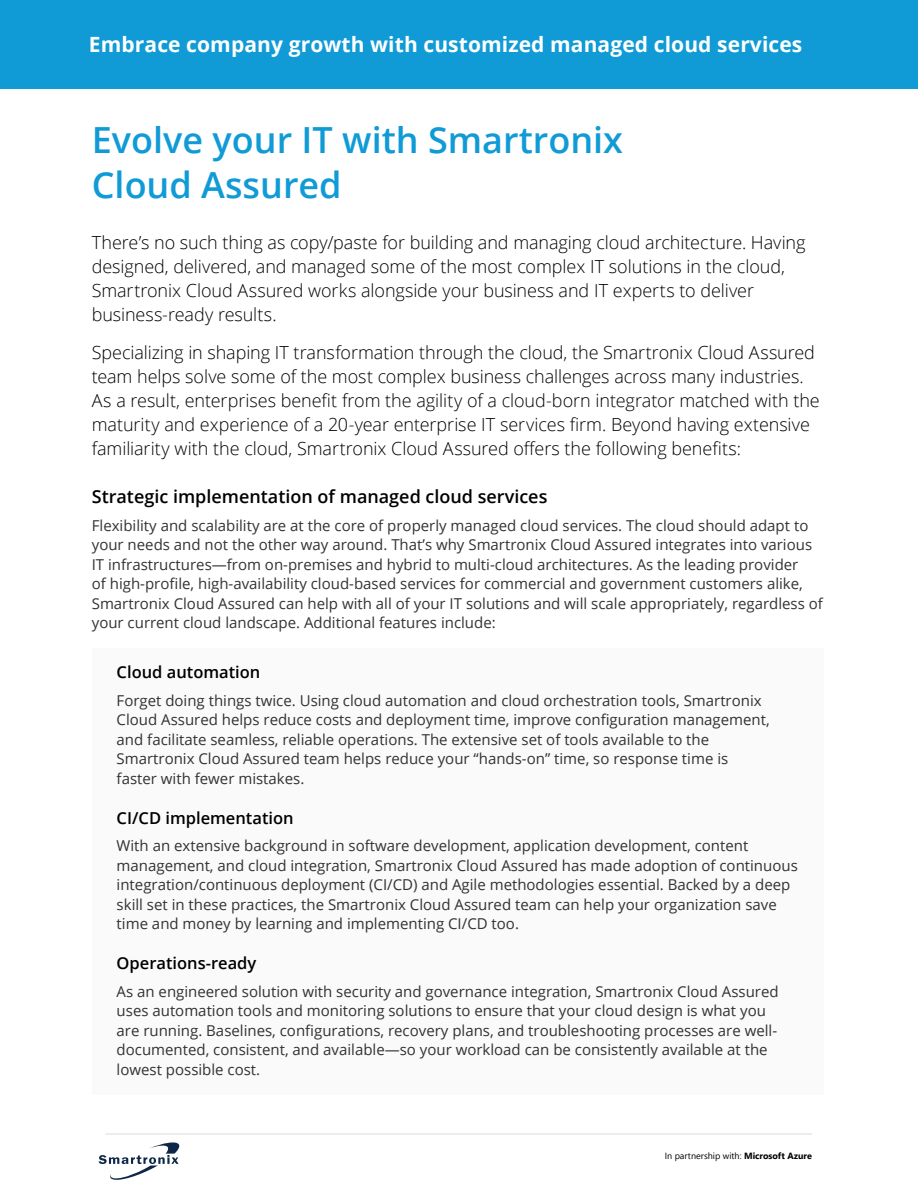
<style>
.page{position:relative;width:918px;height:1188px;background:#fff}
.page>*{position:absolute;margin:0;border:0;box-sizing:border-box;transform-origin:0 0}
.t1{font:600 36px/45px "Open Sans";color:#109bd7}
.t2{font:700 21px "Open Sans";letter-spacing:.005em;color:#fff}
.t3{font:300 18px/24px "Open Sans";letter-spacing:-.005em;color:#000}
.t4{font:600 18px "Open Sans";color:#000}
.t5{font:600 16.5px "Open Sans";color:#000}
.t6{font:15px/19.5px "Open Sans";color:#333}
.t7{font:9px "Segoe UI";color:#000}
.s1{font-weight:700}
</style>
<div class="page">
<hr style="left:105px;top:1134px;width:707px;height:1px;background:#dcdcdc">
<div style="left:0;top:0;width:918px;height:89px;background:#109bd7"></div>
<svg style="left:99px;top:1142px;width:80px;height:38px"></svg>
<div style="left:93px;top:649px;width:731px;height:446px;background:#f5f5f5"></div>
<h2 class="t2" style="left:89px;top:29px;width:715px">Embrace company growth with customized managed cloud services</h2>
<h1 class="t1" style="left:92px;top:117px;width:533px">Evolve your IT with Smartronix<br>Cloud Assured</h1>
<p class="t3" style="left:92px;top:230px;width:715px">There’s no such thing as copy/paste for building and managing cloud architecture. Having designed, delivered, and managed some of the most complex IT solutions in the cloud, Smartronix Cloud Assured works alongside your business and IT experts to deliver business-ready results.</p>
<p class="t3" style="left:92px;top:340px;width:730px">Specializing in shaping IT transformation through the cloud, the Smartronix Cloud Assured team helps solve some of the most complex business challenges across many industries.<br>As a result, enterprises benefit from the agility of a cloud-born integrator matched with the maturity and experience of a 20-year enterprise IT services firm. Beyond having extensive familiarity with the cloud, Smartronix Cloud Assured offers the following benefits:</p>
<p class="t4" style="left:92px;top:484px;width:457px">Strategic implementation of managed cloud services</p>
<p class="t6" style="left:92px;top:515px;width:733px">Flexibility and scalability are at the core of properly managed cloud services. The cloud should adapt to your needs and not the other way around. That’s why Smartronix Cloud Assured integrates into various IT infrastructures—from on-premises and hybrid to multi-cloud architectures. As the leading provider<br>of high-profile, high-availability cloud-based services for commercial and government customers alike, Smartronix Cloud Assured can help with all of your IT solutions and will scale appropriately, regardless of your current cloud landscape. Additional features include:</p>
<p class="t5" style="left:117px;top:661px;width:145px">Cloud automation</p>
<p class="t6" style="left:117px;top:690px;width:655px">Forget doing things twice. Using cloud automation and cloud orchestration tools, Smartronix Cloud Assured helps reduce costs and deployment time, improve configuration management, and facilitate seamless, reliable operations. The extensive set of tools available to the Smartronix Cloud Assured team helps reduce your “hands-on” time, so response time is faster with fewer mistakes.</p>
<p class="t5" style="left:117px;top:806px;width:179px">CI/CD implementation</p>
<p class="t6" style="left:117px;top:836px;width:683px">With an extensive background in software development, application development, content management, and cloud integration, Smartronix Cloud Assured has made adoption of continuous integration/continuous deployment (CI/CD) and Agile methodologies essential. Backed by a deep skill set in these practices, the Smartronix Cloud Assured team can help your organization save time and money by learning and implementing CI/CD too.</p>
<p class="t5" style="left:117px;top:952px;width:141px">Operations-ready</p>
<p class="t6" style="left:117px;top:981px;width:664px">As an engineered solution with security and governance integration, Smartronix Cloud Assured uses automation tools and monitoring solutions to ensure that your cloud design is what you are running. Baselines, configurations, recovery plans, and troubleshooting processes are well&shy;documented, consistent, and available—so your workload can be consistently available at the lowest possible cost.</p>
<p class="t7" style="left:665px;top:1149px;width:149px">In partnership with: <span class="s1">Microsoft Azure</span></p>
</div>
